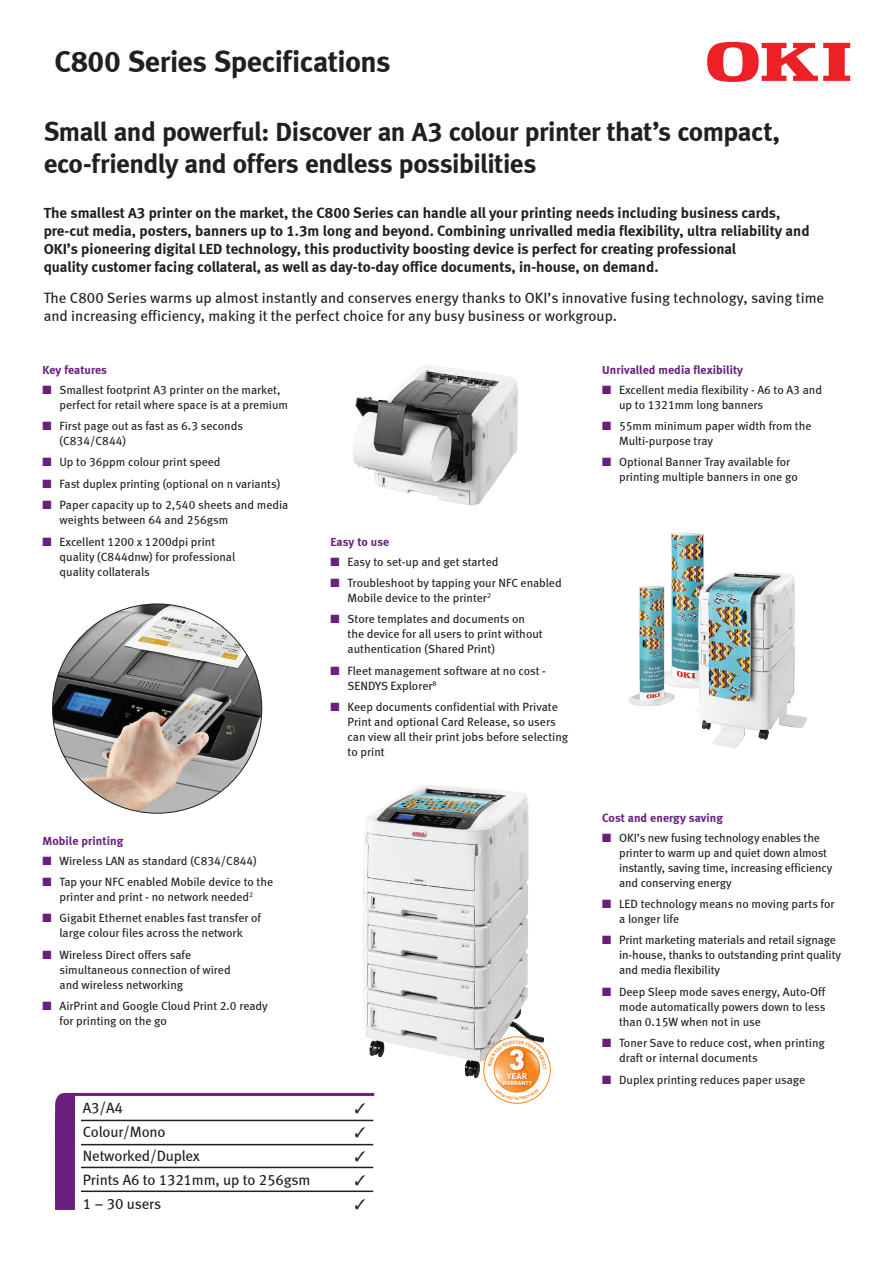
<style>
.page{position:relative;width:893px;height:1263px;background:#fff}
.page>*{position:absolute;margin:0;border:0;box-sizing:border-box;transform-origin:0 0}
.t1{font:30px "Meta Bold LF";letter-spacing:-.015em;color:#231f20}
.t2{font:27px/32.4px "Meta Bold LF";letter-spacing:-.02em;color:#231f20}
.t3{font:15px/18px "Meta Bold LF";color:#231f20}
.t4{font:15px/18px "Meta Book LF";letter-spacing:-.005em;color:#231f20}
.t5{font:12px/15px "Meta Book LF";color:#231f20}
.t6{font:12px "Meta Bold LF";letter-spacing:.01em;color:#681f7d}
.t7{font:700 8.25px "DIN Pro";color:#fff}
.t8{font:700 5.55px "DIN Pro";color:#fff}
.s1{color:#681f7d}
</style>
<div class="page">
<svg style="left:707px;top:42px;width:143px;height:40px"></svg>
<svg style="left:54px;top:1092px;width:21px;height:118px;background:#712d85"></svg>
<hr style="left:64px;top:1093px;width:310px;height:3px;background:#681f7d">
<hr style="left:81px;top:1120px;width:292px;height:1px;background:#231f20">
<hr style="left:81px;top:1144px;width:292px;height:1px;background:#231f20">
<hr style="left:81px;top:1167px;width:292px;height:1px;background:#231f20">
<hr style="left:81px;top:1190px;width:292px;height:2px;background:#231f20">
<img style="left:336px;top:785px;width:200px;height:311px">
<img style="left:53px;top:604px;width:209px;height:209px;border-radius:105px">
<img style="left:629px;top:532px;width:179px;height:216px">
<img style="left:345px;top:332px;width:189px;height:189px;border-radius:94px">
<svg style="left:483px;top:1036px;width:68px;height:68px"></svg>
<h1 class="t1" style="left:54px;top:44px;width:338px">C800 Series Specifications</h1>
<h2 class="t2" style="left:44px;top:115px;width:738px">Small and powerful: Discover an A3 colour printer that’s compact, eco-friendly and offers endless possibilities</h2>
<p class="t3" style="left:44px;top:203px;width:767px">The smallest A3 printer on the market, the C800 Series can handle all your printing needs including business cards, pre-cut media, posters, banners up to 1.3m long and beyond. Combining unrivalled media flexibility, ultra reliability and OKI’s pioneering digital LED technology, this productivity boosting device is perfect for creating professional<br>quality customer facing collateral, as well as day-to-day office documents, in-house, on demand.</p>
<p class="t4" style="left:44px;top:288px;width:782px">The C800 Series warms up almost instantly and conserves energy thanks to OKI’s innovative fusing technology, saving time and increasing efficiency, making it the perfect choice for any busy business or workgroup.</p>
<p class="t6" style="left:43px;top:363px;width:66px">Key features</p>
<p class="t5" style="left:60px;top:382px;width:230px;text-indent:-17px"><span class="s1">■</span> Smallest footprint A3 printer on the market, perfect for retail where space is at a premium</p>
<p class="t5" style="left:60px;top:418px;width:185px;text-indent:-17px"><span class="s1">■</span> First page out as fast as 6.3 seconds (C834/C844)</p>
<p class="t5" style="left:43px;top:455px;width:180px"><span class="s1">■</span> Up to 36ppm colour print speed</p>
<p class="t5" style="left:43px;top:476px;width:239px"><span class="s1">■</span> Fast duplex printing (optional on n variants)</p>
<p class="t5" style="left:60px;top:497px;width:230px;text-indent:-17px"><span class="s1">■</span> Paper capacity up to 2,540 sheets and media weights between 64 and 256gsm</p>
<p class="t5" style="left:60px;top:534px;width:177px;text-indent:-17px"><span class="s1">■</span> Excellent 1200 x 1200dpi print quality (C844dnw) for professional quality collaterals</p>
<p class="t6" style="left:331px;top:535px;width:60px">Easy to use</p>
<p class="t5" style="left:331px;top:554px;width:169px"><span class="s1">■</span> Easy to set-up and get started</p>
<p class="t5" style="left:348px;top:575px;width:216px;text-indent:-17px"><span class="s1">■</span> Troubleshoot by tapping your NFC enabled<br>Mobile device to the printer<sup>2</sup></p>
<p class="t5" style="left:348px;top:611px;width:197px;text-indent:-17px"><span class="s1">■</span> Store templates and documents on the device for all users to print without authentication (Shared Print)</p>
<p class="t5" style="left:348px;top:663px;width:200px;text-indent:-17px"><span class="s1">■</span> Fleet management software at no cost -<br>SENDYS Explorer<sup>8</sup></p>
<p class="t5" style="left:348px;top:699px;width:222px;text-indent:-17px"><span class="s1">■</span> Keep documents confidential with Private Print and optional Card Release, so users can view all their print jobs before selecting to print</p>
<p class="t6" style="left:43px;top:834px;width:82px">Mobile printing</p>
<p class="t5" style="left:43px;top:853px;width:216px"><span class="s1">■</span> Wireless LAN as standard (C834/C844)</p>
<p class="t5" style="left:43px;top:874px;width:232px;text-align:center"><span class="s1">■</span> Tap your NFC enabled Mobile device to the printer and print - no network needed<sup>2</sup></p>
<p class="t5" style="left:43px;top:911px;width:220px;text-align:center"><span class="s1">■</span> Gigabit Ethernet enables fast transfer of large colour files across the network</p>
<p class="t5" style="left:60px;top:947px;width:173px;text-indent:-17px"><span class="s1">■</span> Wireless Direct offers safe simultaneous connection of wired and wireless networking</p>
<p class="t5" style="left:60px;top:998px;width:210px;text-indent:-17px"><span class="s1">■</span> AirPrint and Google Cloud Print 2.0 ready for printing on the go</p>
<p class="t4" style="left:83px;top:1099px;width:41px">A3/A4</p>
<p class="t4" style="left:83px;top:1123px;width:84px">Colour/Mono</p>
<p class="t4" style="left:83px;top:1147px;width:119px">Networked/Duplex</p>
<p class="t4" style="left:83px;top:1171px;width:229px">Prints A6 to 1321mm, up to 256gsm</p>
<p class="t4" style="left:83px;top:1195px;width:80px">1 – 30 users</p>
<p class="t7" style="left:507px;top:1072px;width:22px">YEAR</p>
<p class="t8" style="left:502px;top:1081px;width:31px">WARRANTY</p>
<p class="t6" style="left:602px;top:363px;width:143px">Unrivalled media flexibility</p>
<p class="t5" style="left:619px;top:382px;width:204px;text-indent:-17px"><span class="s1">■</span> Excellent media flexibility - A6 to A3 and up to 1321mm long banners</p>
<p class="t5" style="left:619px;top:418px;width:194px;text-indent:-17px"><span class="s1">■</span> 55mm minimum paper width from the<br>Multi-purpose tray</p>
<p class="t5" style="left:619px;top:455px;width:180px;text-indent:-17px"><span class="s1">■</span> Optional Banner Tray available for printing multiple banners in one go</p>
<p class="t6" style="left:602px;top:811px;width:123px">Cost and energy saving</p>
<p class="t5" style="left:619px;top:830px;width:215px;text-indent:-17px"><span class="s1">■</span> OKI’s new fusing technology enables the printer to warm up and quiet down almost instantly, saving time, increasing efficiency and conserving energy</p>
<p class="t5" style="left:619px;top:896px;width:217px;text-indent:-17px"><span class="s1">■</span> LED technology means no moving parts for a longer life</p>
<p class="t5" style="left:619px;top:932px;width:223px;text-indent:-17px"><span class="s1">■</span> Print marketing materials and retail signage in-house, thanks to outstanding print quality and media flexibility</p>
<p class="t5" style="left:619px;top:984px;width:208px;text-align:justify;text-indent:-17px"><span class="s1">■</span> Deep Sleep mode saves energy, Auto-Off mode automatically powers down to less than 0.15W when not in use</p>
<p class="t5" style="left:619px;top:1035px;width:207px;text-indent:-17px"><span class="s1">■</span> Toner Save to reduce cost, when printing draft or internal documents</p>
<p class="t5" style="left:602px;top:1072px;width:205px"><span class="s1">■</span> Duplex printing reduces paper usage</p>
</div>
